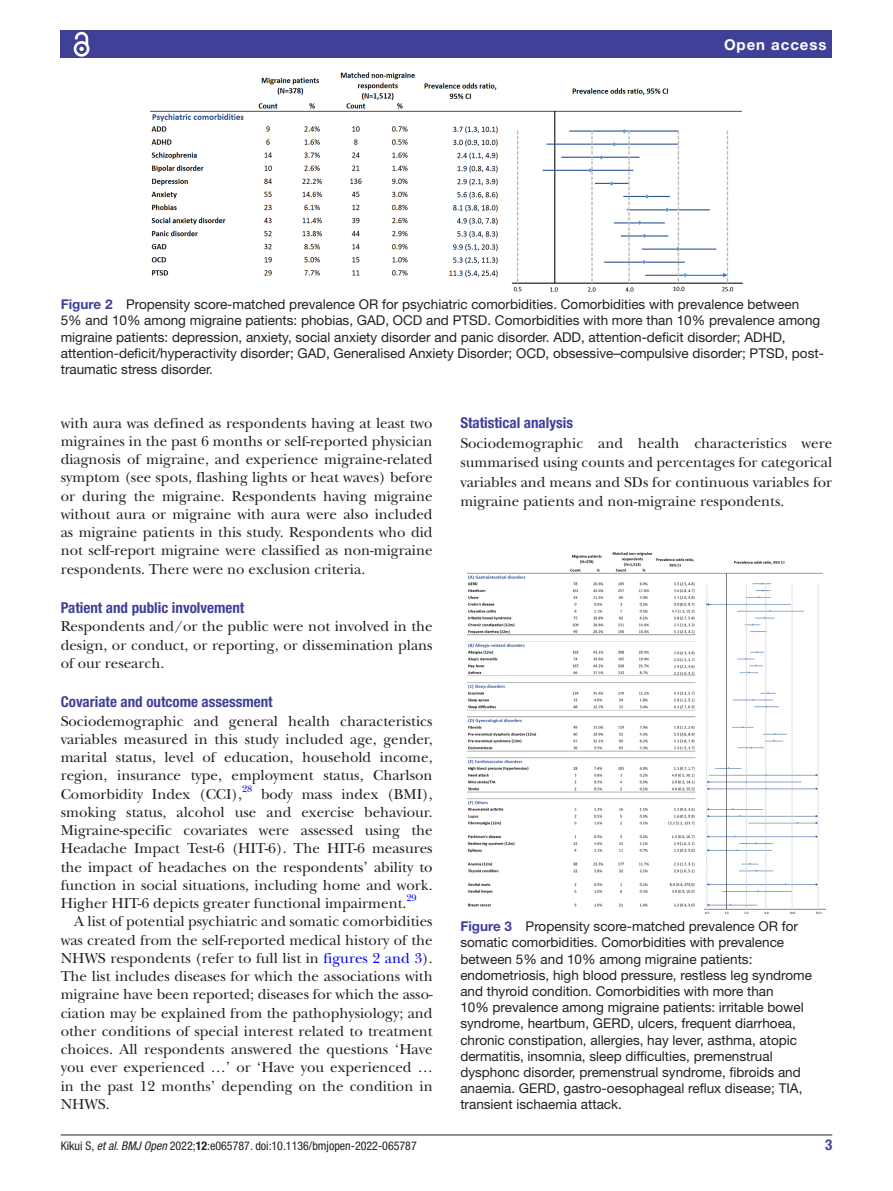
<style>
.page{position:relative;width:893px;height:1191px;background:#fff}
.page>*{position:absolute;margin:0;border:0;box-sizing:border-box;transform-origin:0 0}
.t1{font:15px/18.3px "New Baskerville";color:#231f20;text-align:justify}
.t2{font:700 condensed 15px "Helvetica Neue LT Std";color:#414099}
.t3{font:700 15px "Helvetica Neue LT Std";letter-spacing:.065em;color:#fff}
.t4{font:13.5px/16.2px "Helvetica Neue LT Std";color:#231f20}
.t5{font:condensed 12px "Helvetica Neue LT Std";color:#231f20}
.s1{font-weight:700;color:#414099}
.s2{color:#00f}
.s3{font-style:italic}
.s4{font-weight:700}
</style>
<div class="page">
<hr style="left:61px;top:1134px;width:771px;height:1px;background:#231f20">
<div style="left:61px;top:31px;width:771px;height:27px;background:#414099"></div>
<svg style="left:73px;top:31px;width:17px;height:26px"></svg>
<img style="left:150px;top:73px;width:592px;height:218px">
<img style="left:467px;top:552px;width:358px;height:361px">
<p class="t3" style="left:724px;top:35px;width:104px">Open access</p>
<p class="t4" style="left:61px;top:296px;width:765px"><span class="s1">Figure 2</span> Propensity score-matched prevalence OR for psychiatric comorbidities. Comorbidities with prevalence between<br>5% and 10% among migraine patients: phobias, GAD, OCD and PTSD. Comorbidities with more than 10% prevalence among migraine patients: depression, anxiety, social anxiety disorder and panic disorder. ADD, attention-deficit disorder; ADHD, attention-deficit/hyperactivity disorder; GAD, Generalised Anxiety Disorder; OCD, obsessive–compulsive disorder; PTSD, post&shy;traumatic stress disorder.</p>
<p class="t1" style="left:61px;top:413px;width:373px">with aura was defined as respondents having at least two migraines in the past 6 months or self-reported physician diagnosis of migraine, and experience migraine-related symptom (see spots, flashing lights or heat waves) before or during the migraine. Respondents having migraine without aura or migraine with aura were also included as migraine patients in this study. Respondents who did not self-report migraine were classified as non-migraine respondents. There were no exclusion criteria.</p>
<p class="t2" style="left:61px;top:598px;width:185px">Patient and public involvement</p>
<p class="t1" style="left:61px;top:617px;width:373px">Respondents and/or the public were not involved in the design, or conduct, or reporting, or dissemination plans of our research.</p>
<p class="t2" style="left:61px;top:693px;width:213px">Covariate and outcome assessment</p>
<p class="t1" style="left:61px;top:712px;width:373px">Sociodemographic and general health characteristics variables measured in this study included age, gender, marital status, level of education, household income, region, insurance type, employment status, Charlson Comorbidity Index (CCI),<sup>28</sup></p>
<p class="t1" style="left:61px;top:784px;width:373px;text-indent:200px">body mass index (BMI), smoking status, alcohol use and exercise behaviour.<br>Migraine-specific covariates were assessed using the Headache Impact Test-6 (HIT-6). The HIT-6 measures the impact of headaches on the respondents’ ability to function in social situations, including home and work.<br>Higher HIT-6 depicts greater functional impairment.<sup>29</sup></p>
<p class="t1" style="left:61px;top:912px;width:373px;text-indent:14px">A list of potential psychiatric and somatic comorbidities was created from the self-reported medical history of the NHWS respondents (refer to full list in <span class="s2">figures 2 and 3</span>).<br>The list includes diseases for which the associations with migraine have been reported; diseases for which the asso&shy;ciation may be explained from the pathophysiology; and other conditions of special interest related to treatment choices. All respondents answered the questions ‘Have you ever experienced …’ or ‘Have you experienced … in the past 12 months’ depending on the condition in NHWS.</p>
<p class="t2" style="left:460px;top:413px;width:114px">Statistical analysis</p>
<p class="t1" style="left:460px;top:433px;width:373px;line-height:19.5px">Sociodemographic and health characteristics were summarised using counts and percentages for categorical variables and means and SDs for continuous variables for migraine patients and non-migraine respondents.</p>
<p class="t4" style="left:460px;top:918px;width:353px"><span class="s1">Figure 3</span> Propensity score-matched prevalence OR for somatic comorbidities. Comorbidities with prevalence between 5% and 10% among migraine patients: endometriosis, high blood pressure, restless leg syndrome and thyroid condition. Comorbidities with more than<br>10% prevalence among migraine patients: irritable bowel syndrome, heartbum, GERD, ulcers, frequent diarrhoea, chronic constipation, allergies, hay lever, asthma, atopic dermatitis, insomnia, sleep difficulties, premenstrual dysphonc disorder, premenstrual syndrome, fibroids and anaemia. GERD, gastro-oesophageal reflux disease; TIA, transient ischaemia attack.</p>
<p class="t5" style="left:61px;top:1138px;width:358px">Kikui S, <span class="s3">et al</span>. <span class="s3">BMJ Open</span> 2022;<span class="s4">12</span>:e065787. doi:10.1136/bmjopen-2022-065787</p>
<p class="t2" style="left:825px;top:1135px;width:9px">3</p>
</div>
